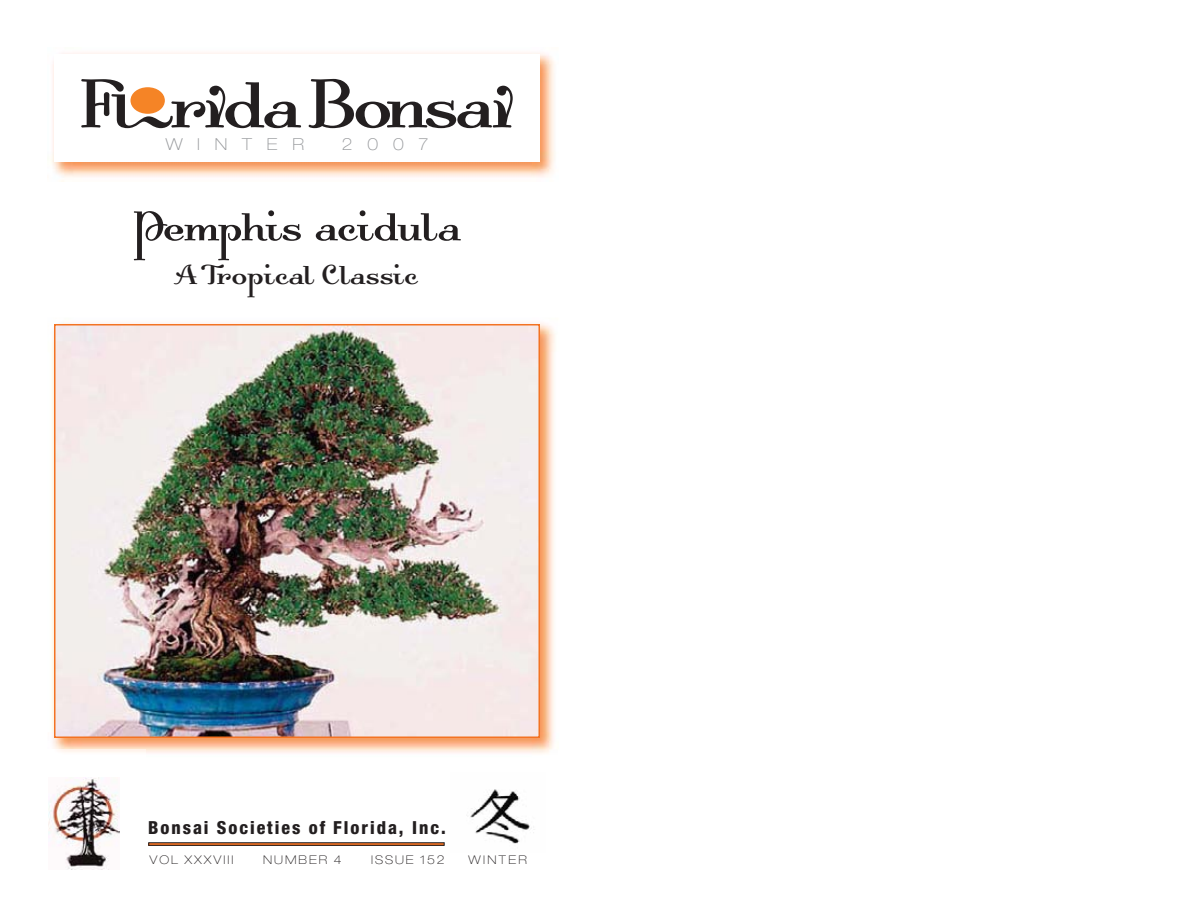
<style>
.page{position:relative;width:1188px;height:918px;background:#fff}
.page>*{position:absolute;margin:0;border:0;box-sizing:border-box;transform-origin:0 0}
.t1{font:54px "Dalliance Roman";letter-spacing:-.05em;color:#231f20}
.t2{font:36px "Dalliance Roman";letter-spacing:-.025em;color:#231f20}
.t3{font:800 condensed 18px "Helvetica Neue";letter-spacing:.11em;color:#231f20}
.t4{font:100 expanded 16.5px "Helvetica Neue";letter-spacing:.9em;color:#939598}
.t5{font:100 expanded 12px "Helvetica Neue";letter-spacing:.165em;color:#231f20}
</style>
<div class="page">
<img style="left:49px;top:777px;width:71px;height:93px">
<img style="left:52px;top:323px;width:503px;height:431px">
<img style="left:52px;top:750px;width:93px;height:4px">
<img style="left:57px;top:327px;width:480px;height:408px">
<div style="left:54px;top:324px;width:486px;height:414px;border:2px solid #f37323"></div>
<img style="left:51px;top:53px;width:504px;height:128px">
<div style="left:54px;top:54px;width:485px;height:108px;background:#fff"></div>
<svg style="left:81px;top:79px;width:221px;height:50px"></svg>
<svg style="left:308px;top:79px;width:205px;height:50px"></svg>
<div style="left:148px;top:843px;width:296px;height:3px;border:1px solid #231f20"></div>
<img style="left:470px;top:789px;width:64px;height:55px">
<h3 class="t4" style="left:166px;top:138px;width:140px">WINTER</h3>
<h3 class="t4" style="left:342px;top:138px;width:88px">2007</h3>
<h1 class="t1" style="left:132px;top:190px;width:332px">Pemphis acidula</h1>
<h2 class="t2" style="left:175px;top:250px;width:245px">A Tropical Classic</h2>
<h3 class="t3" style="left:148px;top:821px;width:299px">Bonsai Societies of Florida, Inc.</h3>
<p class="t5" style="left:149px;top:855px;width:86px">VOL XXXVIII</p>
<p class="t5" style="left:263px;top:855px;width:80px">NUMBER 4</p>
<p class="t5" style="left:371px;top:855px;width:75px">ISSUE 152</p>
<p class="t5" style="left:468px;top:855px;width:60px">WINTER</p>
</div>
